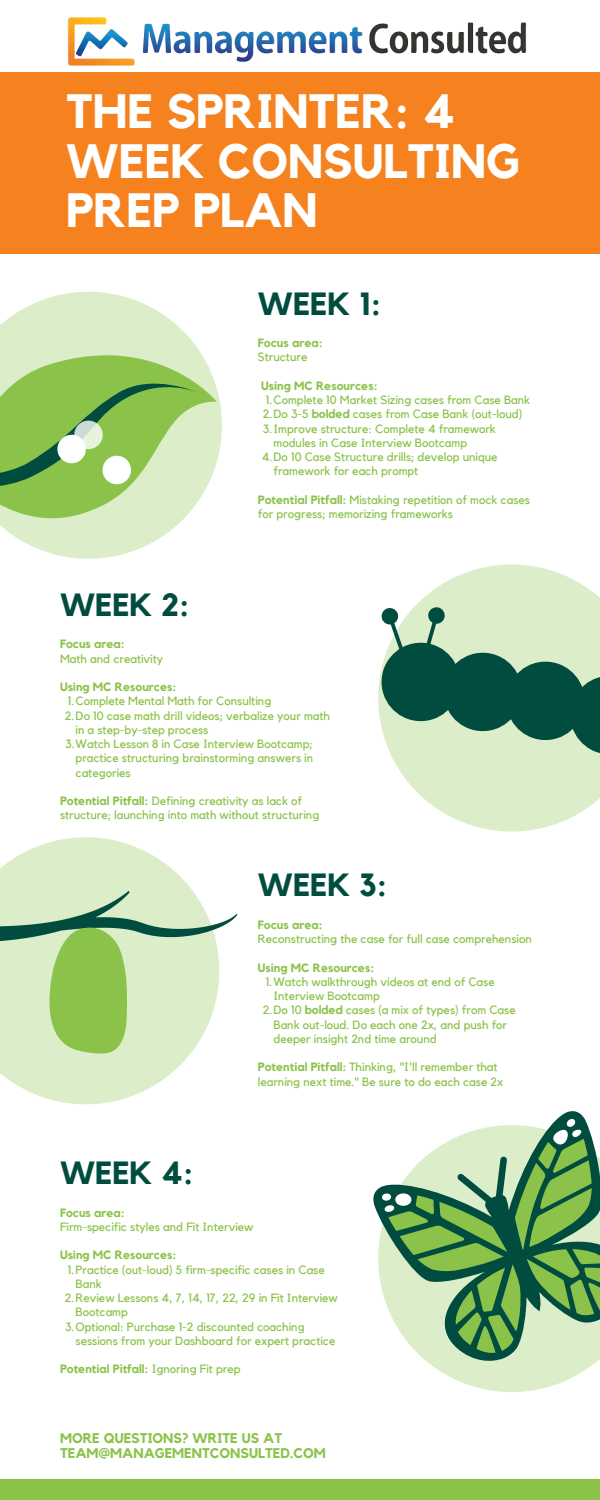
<style>
.page{position:relative;width:600px;height:1500px;background:#fff}
.page>*{position:absolute;margin:0;border:0;box-sizing:border-box;transform-origin:0 0}
.t1{font:700 48px/49.5px "Kollektif";color:#fff}
.t2{font:700 32px "Kollektif";color:#004d40}
.t3{font:700 14px/14.2px "Kollektif";color:#8bc34a}
.t4{font:12px/14.2px "Kollektif";color:#8bc34a}
.t5{font:700 12px "Kollektif";color:#8bc34a}
.s1{font-weight:700}
.s2{font-weight:400}
</style>
<div class="page">
<div style="left:0;top:72px;width:600px;height:182px;background:#f5821f"></div>
<svg style="left:198px;top:349px;width:24px;height:152px;fill:#dcedc9"></svg>
<svg style="left:0;top:291px;width:198px;height:268px;background:#bbda9c"></svg>
<svg style="left:57px;top:421px;width:74px;height:63px"></svg>
<svg style="left:378px;top:565px;width:222px;height:267px;fill:#dcedc9"></svg>
<svg style="left:0;top:1042px;width:199px;height:62px;fill:#dcedc9"></svg>
<svg style="left:461px;top:1382px;width:101px;height:10px"></svg>
<svg style="left:0;top:837px;width:238px;height:205px;fill:#dcedc9"></svg>
<svg style="left:49px;top:927px;width:78px;height:127px;background:#96c75e"></svg>
<svg style="left:373px;top:1111px;width:222px;height:271px"></svg>
<svg style="left:405px;top:1129px;width:195px;height:234px;background:#89b581"></svg>
<svg style="left:550px;top:1117px;width:34px;height:31px"></svg>
<svg style="left:382px;top:1172px;width:127px;height:119px;background:#70a370"></svg>
<div style="left:0;top:1479px;width:600px;height:21px;background:#8bc34a"></div>
<svg style="left:380px;top:606px;width:220px;height:150px;background:#77a38b"></svg>
<img style="left:67px;top:17px;width:460px;height:49px">
<h1 class="t1" style="left:66px;top:89px;width:455px">THE SPRINTER: 4<br>WEEK CONSULTING<br>PREP PLAN</h1>
<h2 class="t2" style="left:258px;top:289px;width:124px">WEEK 1:</h2>
<p class="t5" style="left:258px;top:337px;width:66px">Focus area:</p>
<p class="t4" style="left:258px;top:350px;width:51px">Structure</p>
<p class="t5" style="left:261px;top:380px;width:118px">Using MC Resources:</p>
<p class="t4" style="left:266px;top:393px;width:266px">1.Complete 10 Market Sizing cases from Case Bank</p>
<p class="t4" style="left:263px;top:407px;width:261px">2.Do 3-5 <span class="s1">bolded</span> cases from Case Bank (out-loud)</p>
<p class="t4" style="left:263px;top:422px;width:235px">3.Improve structure: Complete 4 framework</p>
<p class="t4" style="left:273px;top:436px;width:195px">modules in Case Interview Bootcamp</p>
<p class="t4" style="left:262px;top:450px;width:237px">4.Do 10 Case Structure drills; develop unique</p>
<p class="t4" style="left:273px;top:464px;width:146px">framework for each prompt</p>
<p class="t4" style="left:258px;top:493px;width:274px"><span class="s1">Potential Pitfall:</span> Mistaking repetition of mock cases for progress; memorizing frameworks</p>
<h2 class="t2" style="left:60px;top:590px;width:131px">WEEK 2:</h2>
<p class="t5" style="left:60px;top:639px;width:66px">Focus area:</p>
<p class="t4" style="left:60px;top:652px;width:105px">Math and creativity</p>
<p class="t5" style="left:60px;top:681px;width:118px">Using MC Resources:</p>
<p class="t4" style="left:68px;top:694px;width:205px">1.Complete Mental Math for Consulting</p>
<p class="t4" style="left:65px;top:709px;width:267px">2.Do 10 case math drill videos; verbalize your math</p>
<p class="t4" style="left:76px;top:723px;width:134px">in a step-by-step process</p>
<p class="t4" style="left:65px;top:737px;width:249px">3.Watch Lesson 8 in Case Interview Bootcamp;</p>
<p class="t4" style="left:76px;top:751px;width:239px">practice structuring brainstorming answers in</p>
<p class="t4" style="left:76px;top:766px;width:57px">categories</p>
<p class="t4" style="left:60px;top:794px;width:261px"><span class="s1">Potential Pitfall:</span> Defining creativity as lack of structure; launching into math without structuring</p>
<h2 class="t2" style="left:258px;top:870px;width:130px">WEEK 3:</h2>
<p class="t5" style="left:258px;top:919px;width:66px">Focus area:</p>
<p class="t4" style="left:258px;top:932px;width:275px">Reconstructing the case for full case comprehension</p>
<p class="t5" style="left:258px;top:962px;width:118px">Using MC Resources:</p>
<p class="t4" style="left:266px;top:975px;width:230px">1.Watch walkthrough videos at end of Case</p>
<p class="t4" style="left:273px;top:989px;width:108px">Interview Bootcamp</p>
<p class="t4" style="left:263px;top:1003px;width:254px">2.Do 10 <span class="s1">bolded</span> cases (a mix of types) from Case</p>
<p class="t4" style="left:273px;top:1018px;width:235px">Bank out-loud. Do each one 2x, and push for</p>
<p class="t4" style="left:273px;top:1032px;width:165px">deeper insight 2nd time around</p>
<p class="t4" style="left:258px;top:1060px;width:247px"><span class="s1">Potential Pitfall:</span> Thinking, "I'll remember that learning next time." Be sure to do each case 2x</p>
<h2 class="t2" style="left:60px;top:1158px;width:135px">WEEK 4:</h2>
<p class="t5" style="left:60px;top:1207px;width:66px">Focus area:</p>
<p class="t4" style="left:60px;top:1220px;width:195px">Firm-specific styles and Fit Interview</p>
<p class="t5" style="left:60px;top:1250px;width:118px">Using MC Resources:</p>
<p class="t4" style="left:68px;top:1263px;width:258px">1.Practice (out-loud) 5 firm-specific cases in Case</p>
<p class="t4" style="left:76px;top:1277px;width:28px">Bank</p>
<p class="t4" style="left:65px;top:1291px;width:274px">2.Review Lessons 4, 7, 14, 17, 22, 29 in Fit Interview</p>
<p class="t4" style="left:76px;top:1306px;width:54px">Bootcamp</p>
<p class="t4" style="left:65px;top:1320px;width:241px">3.Optional: Purchase 1-2 discounted coaching</p>
<p class="t4" style="left:76px;top:1334px;width:261px">sessions from your Dashboard for expert practice</p>
<p class="t5" style="left:60px;top:1364px;width:182px">Potential Pitfall: <span class="s2">Ignoring Fit prep</span></p>
<p class="t3" style="left:60px;top:1432px;width:267px">MORE QUESTIONS? WRITE US AT<br>TEAM@MANAGEMENTCONSULTED.COM</p>
</div>
